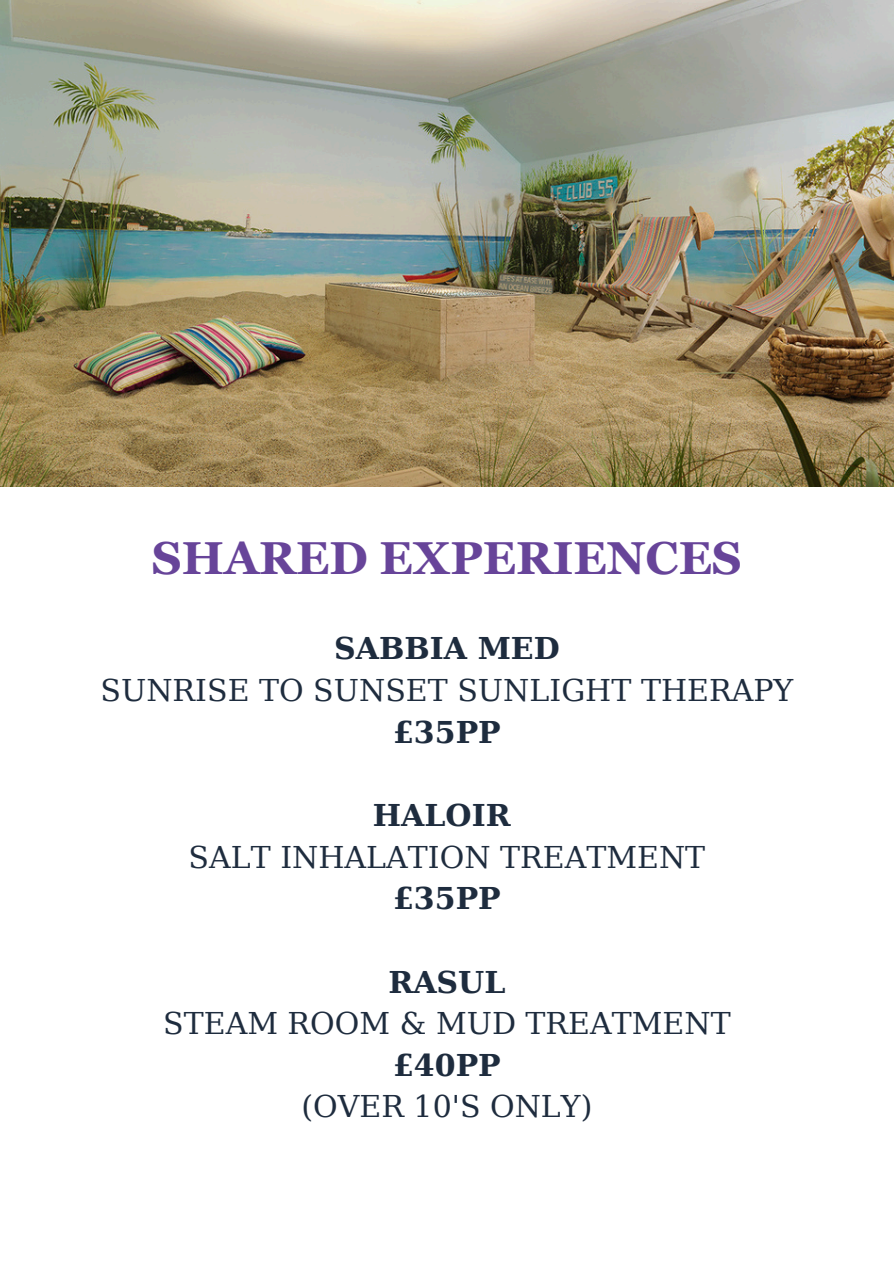
<style>
.page{position:relative;width:894px;height:1264px;background:#fff}
.page>*{position:absolute;margin:0;border:0;box-sizing:border-box;transform-origin:0 0}
.t1{font:700 46.2px "Georgia Pro";color:#674499}
.t2{font:30px "DejaVu Serif";color:#1e2c3e}
.t3{font:700 30px "DejaVu Serif";color:#1e2c3e}
</style>
<div class="page">
<img style="left:0;top:0;width:893px;height:486px">
<h1 class="t1" style="left:152px;top:532px;width:591px">SHARED EXPERIENCES</h1>
<p class="t3" style="left:334px;top:631px;width:227px">SABBIA MED</p>
<p class="t2" style="left:100px;top:673px;width:694px">SUNRISE TO SUNSET SUNLIGHT THERAPY</p>
<p class="t3" style="left:393px;top:714px;width:109px">£35PP</p>
<p class="t3" style="left:373px;top:797px;width:139px">HALOIR</p>
<p class="t2" style="left:188px;top:839px;width:518px">SALT INHALATION TREATMENT</p>
<p class="t3" style="left:393px;top:881px;width:109px">£35PP</p>
<p class="t3" style="left:388px;top:964px;width:119px">RASUL</p>
<p class="t2" style="left:163px;top:1006px;width:569px">STEAM ROOM &amp; MUD TREATMENT</p>
<p class="t3" style="left:393px;top:1047px;width:109px">£40PP</p>
<p class="t2" style="left:301px;top:1089px;width:292px">(OVER 10'S ONLY)</p>
</div>
